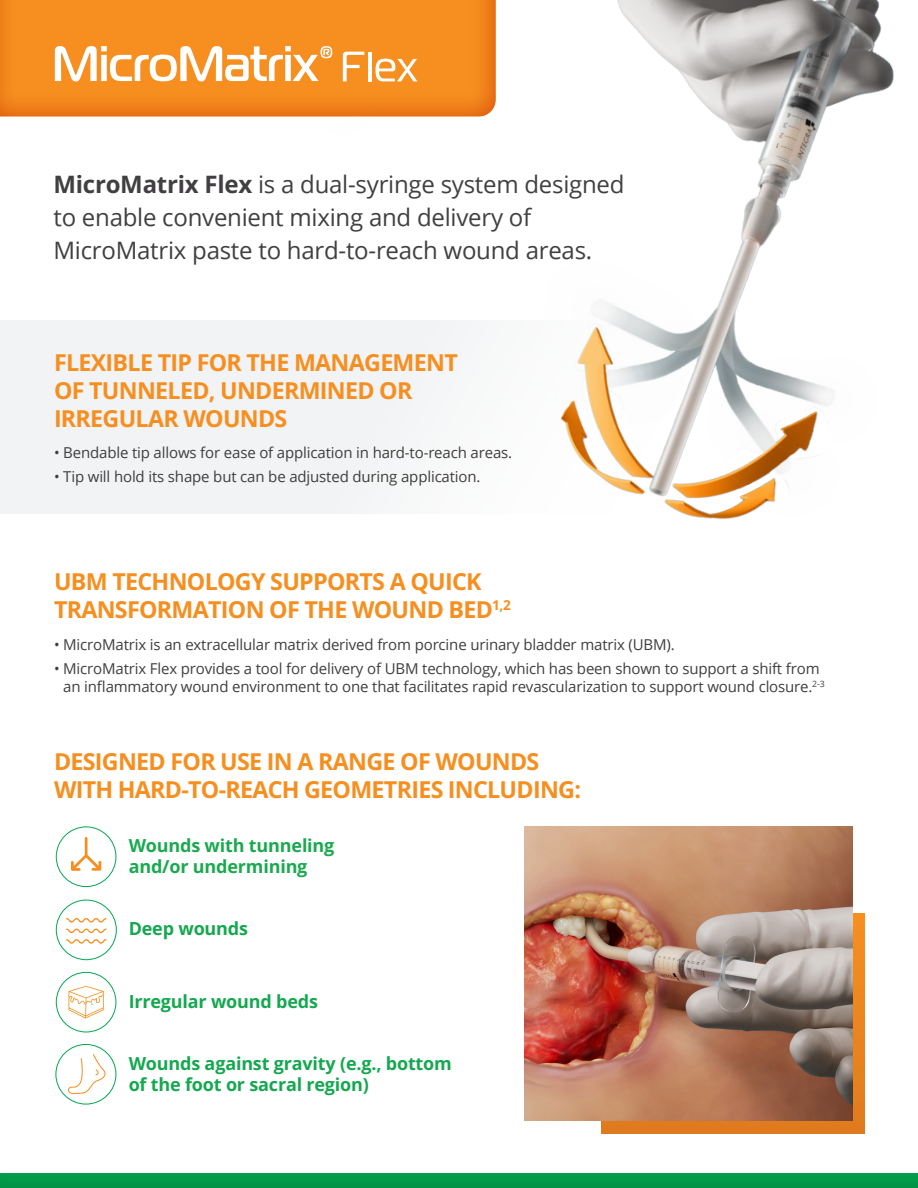
<style>
.page{position:relative;width:918px;height:1188px;background:#fff}
.page>*{position:absolute;margin:0;border:0;box-sizing:border-box;transform-origin:0 0}
.t1{font:24px/33px "Open Sans";letter-spacing:-.01em;color:#413f41}
.t2{font:700 23.25px/27.9px "Open Sans";letter-spacing:-.03em;color:#f68f20}
.t3{font:700 18px/21px "Open Sans";letter-spacing:-.01em;color:#15a850}
.t4{font:700 18px/21px "Open Sans";letter-spacing:-.01em;color:#1aa94f}
.t5{font:15px/18px "Open Sans";letter-spacing:-.01em;color:#3e3e3f}
.s1{font-weight:700}
</style>
<div class="page">
<div style="left:0;top:1172px;width:918px;height:16px;background:#009949"></div>
<div style="left:602px;top:914px;width:263px;height:220px;background:linear-gradient(to bottom,#f68f20,#df7b1f)"></div>
<img style="left:525px;top:826px;width:328px;height:295px">
<svg style="left:55px;top:1044px;width:61px;height:61px"></svg>
<svg style="left:56px;top:972px;width:60px;height:60px"></svg>
<svg style="left:56px;top:900px;width:61px;height:60px"></svg>
<svg style="left:56px;top:826px;width:60px;height:61px"></svg>
<div style="left:0;top:320px;width:918px;height:193px;background:#f2f3f4"></div>
<svg style="left:0;top:0;width:233px;height:117px;background:#f48b1f"></svg>
<svg style="left:55px;top:46px;width:178px;height:35px"></svg>
<img style="left:233px;top:0;width:685px;height:519px">
<p class="t1" style="left:53px;top:167px;width:573px"><span class="s1">MicroMatrix Flex</span> is a dual-syringe system designed to enable convenient mixing and delivery of<br>MicroMatrix paste to hard-to-reach wound areas.</p>
<p class="t2" style="left:54px;top:348px;width:405px">FLEXIBLE TIP FOR THE MANAGEMENT<br>OF TUNNELED, UNDERMINED OR<br>IRREGULAR WOUNDS</p>
<p class="t5" style="left:54px;top:444px;width:460px">• Bendable tip allows for ease of application in hard-to-reach areas.</p>
<p class="t5" style="left:54px;top:468px;width:428px">• Tip will hold its shape but can be adjusted during application.</p>
<p class="t2" style="left:54px;top:567px;width:458px">UBM TECHNOLOGY SUPPORTS A QUICK<br>TRANSFORMATION OF THE WOUND BED<sup>1,2</sup></p>
<p class="t5" style="left:54px;top:635px;width:622px">• MicroMatrix is an extracellular matrix derived from porcine urinary bladder matrix (UBM).</p>
<p class="t5" style="left:63px;top:659px;width:763px;text-indent:-9px">• MicroMatrix Flex provides a tool for delivery of UBM technology, which has been shown to support a shift from an inflammatory wound environment to one that facilitates rapid revascularization to support wound closure.<sup>2-3</sup></p>
<p class="t2" style="left:54px;top:747px;width:529px">DESIGNED FOR USE IN A RANGE OF WOUNDS<br>WITH HARD-TO-REACH GEOMETRIES INCLUDING:</p>
<p class="t4" style="left:129px;top:834px;width:207px">Wounds with tunneling and/or undermining</p>
<p class="t3" style="left:129px;top:918px;width:121px">Deep wounds</p>
<p class="t3" style="left:129px;top:990px;width:191px">Irregular wound beds</p>
<p class="t3" style="left:129px;top:1052px;width:325px">Wounds against gravity (e.g., bottom of the foot or sacral region)</p>
</div>
